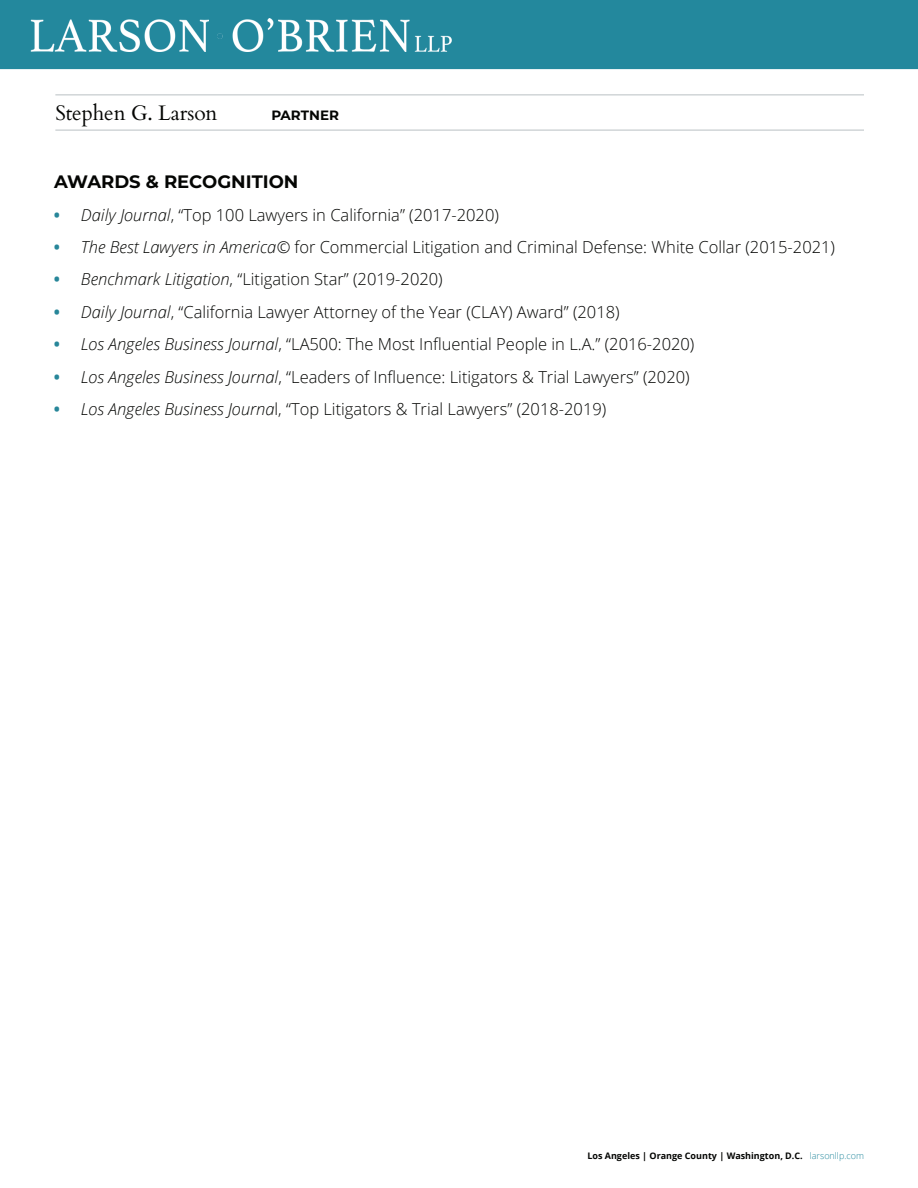
<style>
.page{position:relative;width:918px;height:1188px;background:#fff}
.page>*{position:absolute;margin:0;border:0;box-sizing:border-box;transform-origin:0 0}
.t1{font:21px "Cardo";letter-spacing:-.005em;color:#040503}
.t2{font:700 18px "Montserrat";color:#040503}
.t3{font:300 16.5px "Open Sans";color:#040503}
.t4{font:700 13.5px "Montserrat";color:#040503}
.t5{font:700 9px "Open Sans";color:#040503}
.s1{font-weight:700;color:#278699}
.s2{font-style:italic}
.s3{font-weight:300;color:#23889d}
</style>
<div class="page">
<div style="left:0;top:0;width:918px;height:69px;background:#23889d"></div>
<hr style="left:55px;top:130px;width:809px;height:1px;background:#b9c0c3">
<hr style="left:55px;top:94px;width:809px;height:1px;background:#b9c0c3">
<img style="left:30px;top:19px;width:423px;height:33px">
<p class="t1" style="left:55px;top:96px;width:164px">Stephen G. Larson</p>
<p class="t4" style="left:271px;top:105px;width:69px">PARTNER</p>
<p class="t2" style="left:54px;top:169px;width:246px">AWARDS &amp; RECOGNITION</p>
<p class="t3" style="left:54px;top:203px;width:446px"><span class="s1">•</span> <span class="s2">Daily Journal</span>, “Top 100 Lawyers in California” (2017-2020)</p>
<p class="t3" style="left:54px;top:236px;width:783px"><span class="s1">•</span> <span class="s2">The Best Lawyers in America©</span> for Commercial Litigation and Criminal Defense: White Collar (2015-2021)</p>
<p class="t3" style="left:54px;top:268px;width:390px"><span class="s1">•</span> <span class="s2">Benchmark Litigation</span>, “Litigation Star” (2019-2020)</p>
<p class="t3" style="left:54px;top:301px;width:567px"><span class="s1">•</span> <span class="s2">Daily Journal</span>, “California Lawyer Attorney of the Year (CLAY) Award” (2018)</p>
<p class="t3" style="left:54px;top:333px;width:642px"><span class="s1">•</span> <span class="s2">Los Angeles Business Journal</span>, “LA500: The Most Influential People in L.A.” (2016-2020)</p>
<p class="t3" style="left:54px;top:366px;width:637px"><span class="s1">•</span> <span class="s2">Los Angeles Business Journal</span>, “Leaders of Influence: Litigators &amp; Trial Lawyers” (2020)</p>
<p class="t3" style="left:54px;top:398px;width:554px"><span class="s1">•</span> <span class="s2">Los Angeles Business Journa</span>l, “Top Litigators &amp; Trial Lawyers” (2018-2019)</p>
<p class="t5" style="left:587px;top:1149px;width:278px">Los Angeles | Orange County | Washington, D.C. <span class="s3">larsonllp.com</span></p>
</div>
